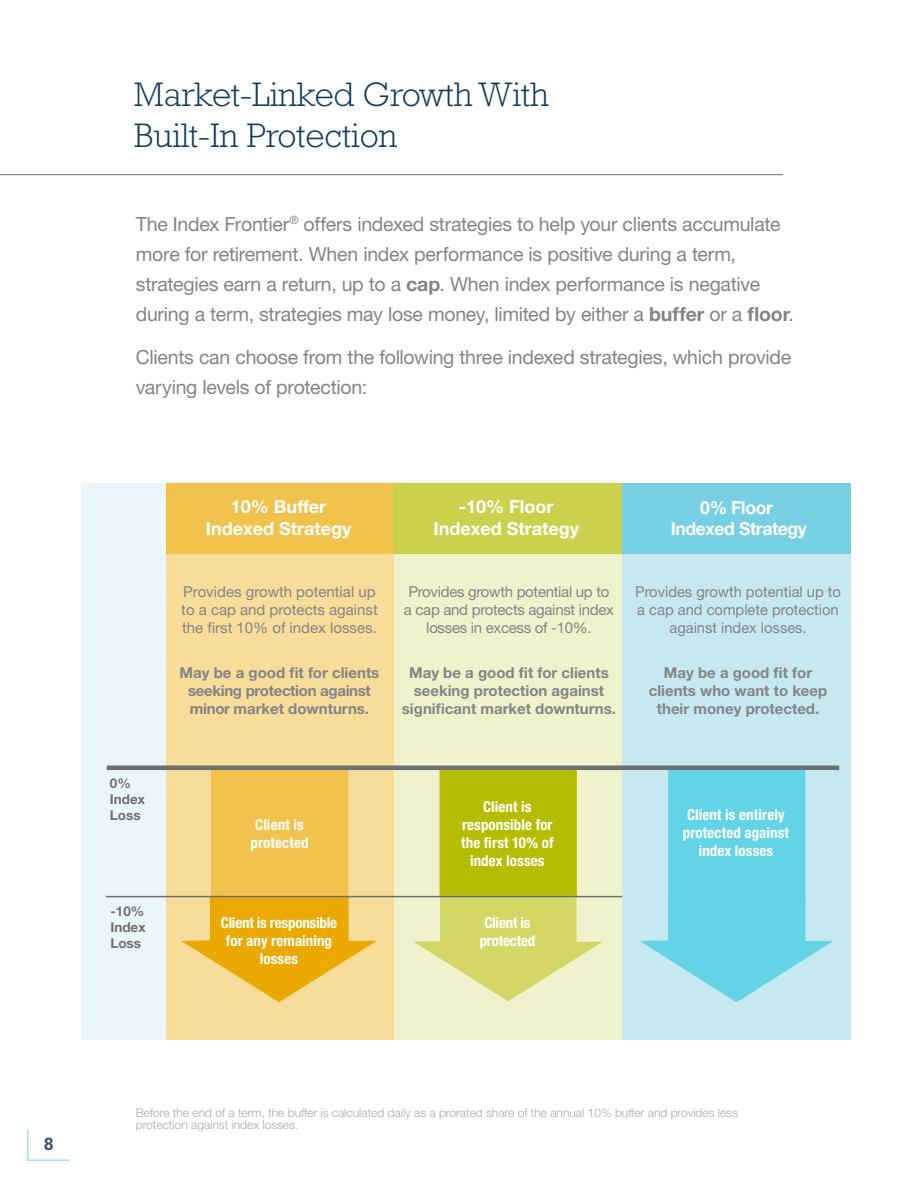
<style>
.page{position:relative;width:918px;height:1188px;background:#fff}
.page>*{position:absolute;margin:0;border:0;box-sizing:border-box;transform-origin:0 0}
.t1{font:300 34.5px/41.4px "Rockwell Std";color:#0e3b60}
.t2{font:19.5px/30px "Helvetica Neue LT Std";letter-spacing:-.015em;color:#848487}
.t3{font:700 18px/21.6px "Helvetica Neue LT Std";color:#fff;text-align:center}
.t4{font:700 18px/21.6px "Helvetica Neue LT Std";letter-spacing:-.02em;color:#fff;text-align:center}
.t5{font:700 18px "Rockwell Std";color:#3e5375}
.t6{font:700 15px/18px "Helvetica Neue LT Std";color:#848487;text-align:center}
.t7{font:700 condensed 15px/18px "Helvetica Neue LT Std";letter-spacing:.005em;color:#fff;text-align:center}
.t8{font:15px/18px "Helvetica Neue LT Std";color:#848487}
.t9{font:15px/18px "Helvetica Neue LT Std";letter-spacing:-.02em;color:#848487;text-align:center}
.t10{font:700 13.5px/16.2px "Helvetica Neue LT Std";color:#6d6f73}
.t11{font:300 12px/12px "Helvetica Neue LT Std";color:#aaa9ab}
.s1{font-weight:700}
</style>
<div class="page">
<div style="left:622px;top:483px;width:229px;height:557px;background:#c6e9f1"></div>
<div style="left:81px;top:483px;width:85px;height:557px;background:#eaf6f9"></div>
<div style="left:393px;top:483px;width:229px;height:557px;background:#f0f2cc"></div>
<div style="left:166px;top:483px;width:227px;height:557px;background:#f7dd99"></div>
<svg style="left:640px;top:770px;width:193px;height:232px"></svg>
<div style="left:211px;top:770px;width:137px;height:127px;background:#f1c34c"></div>
<div style="left:440px;top:769px;width:137px;height:127px;background:#b4bd00;border:2px solid #b4bd00"></div>
<svg style="left:413px;top:897px;width:190px;height:104px"></svg>
<svg style="left:27px;top:1129px;width:43px;height:32px"></svg>
<hr style="left:0;top:174px;width:783px;height:1px;background:#6d6f73">
<svg style="left:182px;top:895px;width:197px;height:107px"></svg>
<hr style="left:107px;top:766px;width:732px;height:4px;background:#6d6f73">
<div style="left:166px;top:483px;width:227px;height:71px;background:#f1c34d"></div>
<div style="left:393px;top:483px;width:229px;height:71px;background:#cbd14d"></div>
<div style="left:622px;top:483px;width:229px;height:71px;background:#77cfe4"></div>
<hr style="left:106px;top:896px;width:516px;height:1px;background:#6d6f73">
<h1 class="t1" style="left:134px;top:73px;width:416px">Market-Linked Growth With<br>Built-In Protection</h1>
<p class="t2" style="left:136px;top:209px;width:660px">The Index Frontier<sup>®</sup> offers indexed strategies to help your clients accumulate more for retirement. When index performance is positive during a term, strategies earn a return, up to a <span class="s1">cap</span>. When index performance is negative during a term, strategies may lose money, limited by either a <span class="s1">buffer</span> or a <span class="s1">floor</span>.</p>
<p class="t2" style="left:136px;top:342px;width:657px">Clients can choose from the following three indexed strategies, which provide varying levels of protection:</p>
<p class="t3" style="left:206px;top:496px;width:147px">10% Buffer<br>Indexed Strategy</p>
<p class="t3" style="left:433px;top:496px;width:147px">-10% Floor<br>Indexed Strategy</p>
<p class="t4" style="left:671px;top:496px;width:138px">0% Floor<br>Indexed Strategy</p>
<p class="t10" style="left:110px;top:774px;width:37px">0%<br>Index<br>Loss</p>
<p class="t10" style="left:110px;top:902px;width:37px;text-align:justify">-10% Index Loss</p>
<p class="t8" style="left:181px;top:583px;width:198px">Provides growth potential up to a cap and protects against the first 10% of index losses.</p>
<p class="t6" style="left:180px;top:664px;width:201px">May be a good fit for clients seeking protection against minor market downturns.</p>
<p class="t9" style="left:404px;top:583px;width:212px">Provides growth potential up to a cap and protects against index losses in excess of -10%.</p>
<p class="t6" style="left:402px;top:664px;width:216px">May be a good fit for clients seeking protection against significant market downturns.</p>
<p class="t8" style="left:635px;top:583px;width:207px;text-align:center">Provides growth potential up to a cap and complete protection against index losses.</p>
<p class="t6" style="left:649px;top:664px;width:180px">May be a good fit for clients who want to keep their money protected.</p>
<p class="t7" style="left:250px;top:816px;width:60px">Client is protected</p>
<p class="t7" style="left:221px;top:913px;width:118px">Client is responsible for any remaining losses</p>
<p class="t7" style="left:461px;top:798px;width:94px">Client is responsible for the first 10% of index losses</p>
<p class="t7" style="left:683px;top:806px;width:108px">Client is entirely protected against index losses</p>
<p class="t7" style="left:480px;top:913px;width:57px">Client is protected</p>
<p class="t5" style="left:44px;top:1133px;width:11px">8</p>
<p class="t11" style="left:136px;top:1107px;width:603px">Before the end of a term, the buffer is calculated daily as a prorated share of the annual 10% buffer and provides less protection against index losses.</p>
</div>
